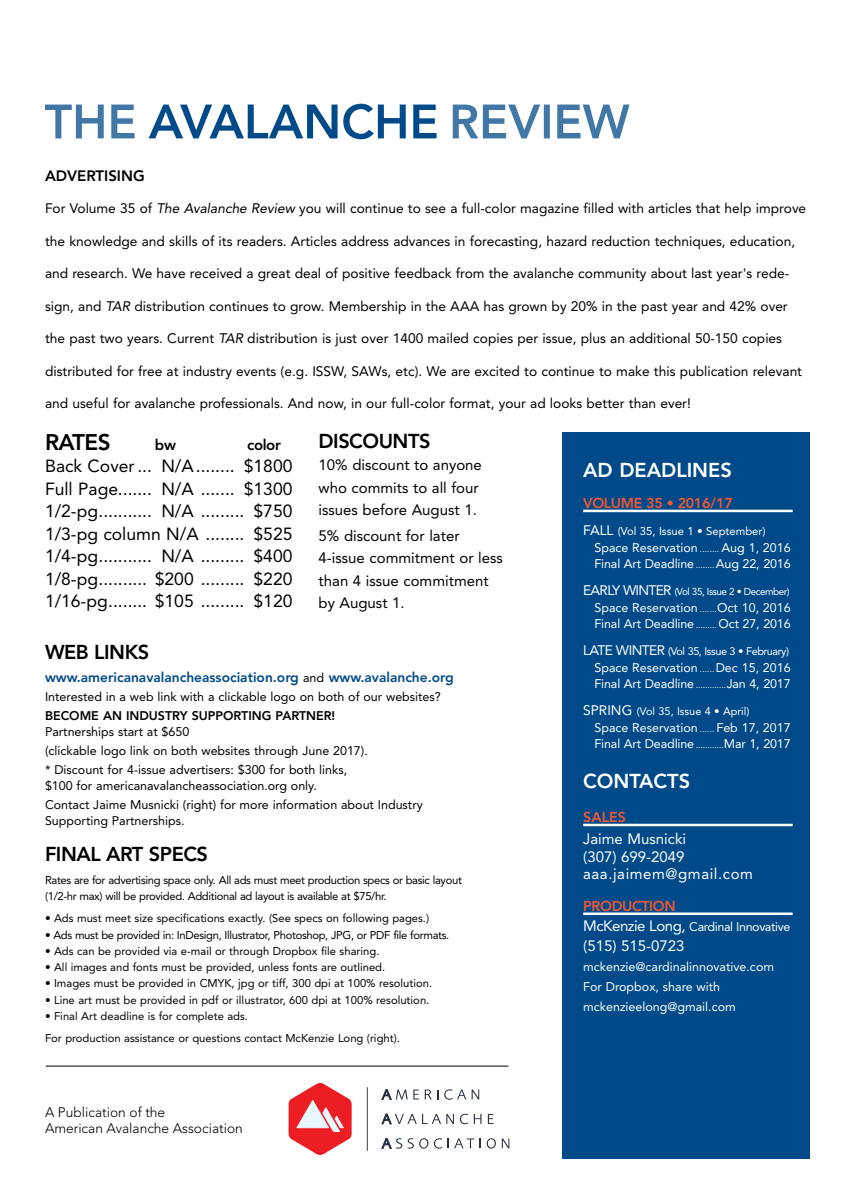
<style>
.page{position:relative;width:855px;height:1204px;background:#fff}
.page>*{position:absolute;margin:0;border:0;box-sizing:border-box;transform-origin:0 0}
.t1{font:800 22.5px "Avenir";letter-spacing:-.025em;color:#000}
.t2{font:800 20px "Avenir";letter-spacing:-.025em;color:#000}
.t3{font:800 20px "Avenir";color:#fff}
.t4{font:17.5px/22.5px "Avenir";color:#000;text-align:justify}
.t5{font:15px/22.5px "Avenir";color:#000}
.t6{font:15px/17.5px "Avenir";color:#fff}
.t7{font:800 15px "Avenir";color:#000}
.t8{font:800 14.25px "Avenir";letter-spacing:-.025em;color:#f15734}
.t9{font:13.75px "Avenir";color:#000}
.t10{font:800 13.75px "Avenir";color:#004a8a}
.t11{font:300 13.75px/16.5px "Avenir";color:#000}
.t12{font:12.5px/16.2px "Avenir";color:#fff}
.t13{font:12.5px/19px "Avenir";color:#000}
.t14{font:800 12.5px "Avenir";color:#000}
.t15{font:12.5px "Avenir";letter-spacing:-.03em;color:#fff}
.t16{font:11.25px/22.5px "Avenir";color:#000}
.t17{font:11.25px/16.2px "Avenir";letter-spacing:-.03em;color:#000}
.t18{font:11.25px "Avenir";color:#fff}
.t19{font:11px "Avenir";letter-spacing:-.04em;color:#fff}
.t20{font:11px "Avenir";color:#fff}
.t21{font:10px "Avenir";letter-spacing:-.05em;color:#fff}
.s1{font-style:italic}
.s2{font-weight:400;font-size:12.5px;color:#000}
.s3{font-size:13.75px}
.s4{font-size:8.75px}
.s5{font-size:15px}
</style>
<div class="page">
<div style="left:562px;top:432px;width:248px;height:727px;background:#004a8a"></div>
<hr style="left:583px;top:510px;width:210px;height:2px;background:#fff">
<hr style="left:583px;top:824px;width:210px;height:2px;background:#fff">
<hr style="left:583px;top:912px;width:210px;height:3px;background:#fff">
<svg style="left:149px;top:104px;width:288px;height:35px"></svg>
<svg style="left:453px;top:105px;width:177px;height:33px"></svg>
<svg style="left:45px;top:105px;width:90px;height:33px"></svg>
<svg style="left:381px;top:1089px;width:38px;height:11px"></svg>
<svg style="left:425px;top:1089px;width:13px;height:10px"></svg>
<svg style="left:444px;top:1089px;width:22px;height:10px"></svg>
<svg style="left:472px;top:1089px;width:7px;height:10px"></svg>
<svg style="left:381px;top:1113px;width:73px;height:11px"></svg>
<svg style="left:460px;top:1114px;width:8px;height:10px"></svg>
<svg style="left:474px;top:1114px;width:7px;height:10px"></svg>
<svg style="left:488px;top:1114px;width:6px;height:10px"></svg>
<svg style="left:381px;top:1138px;width:47px;height:11px"></svg>
<svg style="left:434px;top:1138px;width:8px;height:10px"></svg>
<svg style="left:448px;top:1138px;width:26px;height:10px"></svg>
<svg style="left:487px;top:1138px;width:9px;height:10px"></svg>
<svg style="left:502px;top:1138px;width:7px;height:10px"></svg>
<hr style="left:367px;top:1087px;width:1px;height:64px;background:#414042">
<svg style="left:288px;top:1083px;width:64px;height:72px"></svg>
<hr style="left:46px;top:1066px;width:462px;height:1px;background:#000">
<p class="t7" style="left:45px;top:167px;width:101px">ADVERTISING</p>
<p class="t9" style="left:45px;top:200px;width:763px">For Volume 35 of <span class="s1">The Avalanche Review</span> you will continue to see a full-color magazine filled with articles that help improve</p>
<p class="t9" style="left:45px;top:233px;width:752px">the knowledge and skills of its readers. Articles address advances in forecasting, hazard reduction techniques, education,</p>
<p class="t9" style="left:45px;top:265px;width:746px">and research. We have received a great deal of positive feedback from the avalanche community about last year's rede-</p>
<p class="t9" style="left:45px;top:298px;width:744px">sign, and <span class="s1">TAR</span> distribution continues to grow. Membership in the AAA has grown by 20% in the past year and 42% over</p>
<p class="t9" style="left:45px;top:330px;width:739px">the past two years. Current <span class="s1">TAR</span> distribution is just over 1400 mailed copies per issue, plus an additional 50-150 copies</p>
<p class="t9" style="left:45px;top:363px;width:759px">distributed for free at industry events (e.g. ISSW, SAWs, etc). We are excited to continue to make this publication relevant</p>
<p class="t9" style="left:45px;top:395px;width:647px">and useful for avalanche professionals. And now, in our full-color format, your ad looks better than ever!</p>
<h1 class="t1" style="left:45px;top:428px;width:67px">RATES</h1>
<p class="t7" style="left:155px;top:436px;width:23px">bw</p>
<p class="t7" style="left:247px;top:436px;width:35px">color</p>
<p class="t4" style="left:45px;top:455px;width:249px">Back Cover ... N/A........ $1800<br>Full Page....... N/A ....... $1300<br>1/2-pg........... N/A ......... $750<br>1/3-pg column N/A ........ $525<br>1/4-pg........... N/A ......... $400<br>1/8-pg.......... $200 ......... $220<br>1/16-pg........ $105 ......... $120</p>
<h2 class="t2" style="left:319px;top:429px;width:113px">DISCOUNTS</h2>
<p class="t5" style="left:319px;top:454px;width:165px">10% discount to anyone who commits to all four issues before August 1.</p>
<p class="t5" style="left:319px;top:524px;width:186px">5% discount for later<br>4-issue commitment or less than 4 issue commitment by August 1.</p>
<h2 class="t2" style="left:45px;top:640px;width:106px">WEB LINKS</h2>
<p class="t10" style="left:45px;top:669px;width:410px">www.americanavalancheassociation.org <span class="s2">and</span> www.avalanche.org</p>
<p class="t13" style="left:45px;top:687px;width:397px">Interested in a web link with a clickable logo on both of our websites?</p>
<p class="t14" style="left:45px;top:708px;width:292px">BECOME AN INDUSTRY SUPPORTING PARTNER!</p>
<p class="t13" style="left:45px;top:722px;width:324px">Partnerships start at $650<br>(clickable logo link on both websites through June 2017). * Discount for 4-issue advertisers: $300 for both links,</p>
<p class="t13" style="left:45px;top:776px;width:379px">$100 for americanavalancheassociation.org only.<br>Contact Jaime Musnicki (right) for more information about Industry</p>
<p class="t13" style="left:45px;top:811px;width:141px">Supporting Partnerships.</p>
<h2 class="t2" style="left:45px;top:842px;width:165px">FINAL ART SPECS</h2>
<p class="t17" style="left:45px;top:871px;width:418px">Rates are for advertising space only. All ads must meet production specs or basic layout (1/2-hr max) will be provided. Additional ad layout is available at $75/hr.</p>
<p class="t16" style="left:45px;top:907px;width:386px">• Ads must meet size specifications exactly. (See specs on following pages.)</p>
<p class="t17" style="left:45px;top:926px;width:406px">• Ads must be provided in: InDesign, Illustrator, Photoshop, JPG, or PDF file formats.</p>
<p class="t16" style="left:45px;top:939px;width:336px">• Ads can be provided via e-mail or through Dropbox file sharing.</p>
<p class="t16" style="left:45px;top:956px;width:342px">• All images and fonts must be provided, unless fonts are outlined.</p>
<p class="t16" style="left:45px;top:972px;width:389px">• Images must be provided in CMYK, jpg or tiff, 300 dpi at 100% resolution.</p>
<p class="t16" style="left:45px;top:988px;width:386px">• Line art must be provided in pdf or illustrator, 600 dpi at 100% resolution.</p>
<p class="t16" style="left:45px;top:1004px;width:357px">• Final Art deadline is for complete ads.<br>For production assistance or questions contact McKenzie Long (right).</p>
<p class="t11" style="left:45px;top:1104px;width:199px">A Publication of the<br>American Avalanche Association</p>
<h2 class="t3" style="left:583px;top:458px;width:150px">AD DEADLINES</h2>
<p class="t8" style="left:583px;top:494px;width:151px">VOLUME 35 • 2016/17</p>
<p class="t18" style="left:583px;top:525px;width:184px"><span class="s3">FALL</span> (Vol 35, Issue 1 • September)</p>
<p class="t12" style="left:594px;top:539px;width:198px">Space Reservation <span class="s4">........</span> Aug 1, 2016<br>Final Art Deadline <span class="s4">........</span> Aug 22, 2016</p>
<p class="t21" style="left:583px;top:586px;width:208px"><span class="s3">EARLY WINTER</span> (Vol 35, Issue 2 • December)</p>
<p class="t12" style="left:594px;top:599px;width:198px">Space Reservation <span class="s4">.......</span>Oct 10, 2016<br>Final Art Deadline <span class="s4">.........</span> Oct 27, 2016</p>
<p class="t19" style="left:583px;top:645px;width:207px"><span class="s3">LATE WINTER</span> (Vol 35, Issue 3 • February)</p>
<p class="t12" style="left:594px;top:659px;width:198px">Space Reservation <span class="s4">......</span>Dec 15, 2016<br>Final Art Deadline <span class="s4">.............</span>Jan 4, 2017</p>
<p class="t20" style="left:583px;top:705px;width:168px"><span class="s3">SPRING</span> (Vol 35, Issue 4 • April)</p>
<p class="t12" style="left:594px;top:719px;width:198px">Space Reservation <span class="s4">......</span> Feb 17, 2017<br>Final Art Deadline <span class="s4">............</span>Mar 1, 2017</p>
<h2 class="t3" style="left:583px;top:769px;width:109px">CONTACTS</h2>
<p class="t8" style="left:583px;top:808px;width:44px">SALES</p>
<p class="t6" style="left:583px;top:830px;width:171px">Jaime Musnicki<br>(307) 699-2049 aaa.jaimem@gmail.com</p>
<p class="t8" style="left:583px;top:897px;width:94px">PRODUCTION</p>
<p class="t15" style="left:583px;top:919px;width:209px"><span class="s5">McKenzie Long,</span> Cardinal Innovative</p>
<p class="t6" style="left:583px;top:937px;width:103px">(515) 515-0723</p>
<p class="t12" style="left:583px;top:956px;width:192px;line-height:20px">mckenzie@cardinalinnovative.com<br>For Dropbox, share with mckenzieelong@gmail.com</p>
</div>
